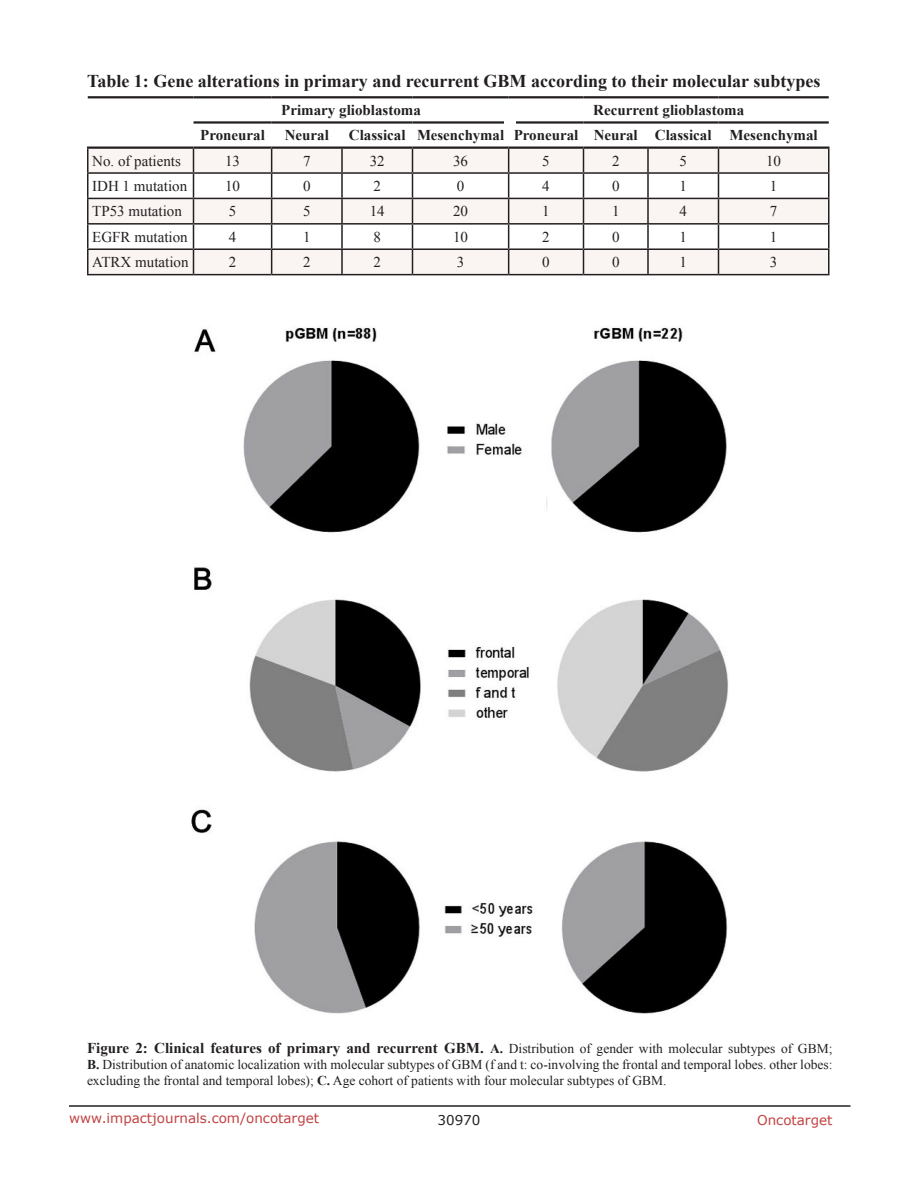
<style>
.page{position:relative;width:918px;height:1188px;background:#fff}
.page>*{position:absolute;margin:0;border:0;box-sizing:border-box;transform-origin:0 0}
.TableTitle{font:700 18px "Times New Roman";color:#231f20}
.Table_head{font:700 15px "Times New Roman";color:#231f20}
.TableText{font:15px "Times New Roman";color:#231f20}
.FigureText{font:700 15px "Times New Roman";color:#231f20}
.FigureText-2{font:13.5px/16.2px "Times New Roman";color:#231f20}
.t1{font:13.5px "Verdana";color:#c24141}
.t2{font:13.5px "Verdana";color:#231f20}
.s1{font-size:13.5px}
.s2{font-weight:400;font-size:13.5px}
.s3{font-weight:700}
</style>
<div class="page">
<hr style="left:69px;top:1105px;width:781px;height:2px;background:#231f20">
<hr style="left:88px;top:96px;width:106px;height:2px;background:#231f20">
<hr style="left:194px;top:96px;width:78px;height:2px;background:#231f20">
<hr style="left:272px;top:96px;width:70px;height:2px;background:#231f20">
<hr style="left:342px;top:96px;width:70px;height:2px;background:#231f20">
<hr style="left:412px;top:96px;width:97px;height:2px;background:#231f20">
<hr style="left:509px;top:96px;width:75px;height:2px;background:#231f20">
<hr style="left:584px;top:96px;width:64px;height:2px;background:#231f20">
<hr style="left:648px;top:96px;width:70px;height:2px;background:#231f20">
<hr style="left:718px;top:96px;width:111px;height:2px;background:#231f20">
<hr style="left:718px;top:147px;width:112px;height:2px;background:#231f20">
<hr style="left:828px;top:149px;width:2px;height:23px;background:#231f20">
<hr style="left:828px;top:174px;width:2px;height:24px;background:#231f20">
<hr style="left:828px;top:199px;width:2px;height:24px;background:#231f20">
<hr style="left:828px;top:225px;width:2px;height:23px;background:#231f20">
<hr style="left:828px;top:250px;width:2px;height:24px;background:#231f20">
<hr style="left:87px;top:274px;width:107px;height:1px;background:#231f20">
<hr style="left:194px;top:274px;width:78px;height:1px;background:#231f20">
<hr style="left:272px;top:274px;width:70px;height:1px;background:#231f20">
<hr style="left:342px;top:274px;width:70px;height:1px;background:#231f20">
<hr style="left:412px;top:274px;width:97px;height:1px;background:#231f20">
<hr style="left:509px;top:274px;width:75px;height:1px;background:#231f20">
<hr style="left:584px;top:274px;width:64px;height:1px;background:#231f20">
<hr style="left:648px;top:274px;width:70px;height:1px;background:#231f20">
<hr style="left:718px;top:274px;width:112px;height:1px;background:#231f20">
<hr style="left:718px;top:172px;width:112px;height:2px;background:#231f20">
<hr style="left:718px;top:198px;width:112px;height:1px;background:#231f20">
<hr style="left:718px;top:223px;width:112px;height:2px;background:#231f20">
<hr style="left:718px;top:248px;width:112px;height:2px;background:#231f20">
<svg style="left:87px;top:97px;width:742px;height:177px"></svg>
<img style="left:191px;top:327px;width:537px;height:687px">
<div style="left:504px;top:117px;width:12px;height:8px;background:#fff"></div>
<p class="TableTitle" style="left:87px;top:69px;width:735px">Table 1: Gene alterations in primary and recurrent GBM according to their molecular subtypes</p>
<p class="Table_head" style="left:281px;top:100px;width:141px">Primary glioblastoma</p>
<p class="Table_head" style="left:593px;top:100px;width:152px">Recurrent glioblastoma</p>
<p class="Table_head" style="left:200px;top:125px;width:66px">Proneural</p>
<p class="Table_head" style="left:285px;top:125px;width:46px">Neural</p>
<p class="Table_head" style="left:349px;top:125px;width:58px">Classical</p>
<p class="Table_head" style="left:417px;top:125px;width:89px">Mesenchymal</p>
<p class="Table_head" style="left:514px;top:125px;width:66px">Proneural</p>
<p class="Table_head" style="left:594px;top:125px;width:46px">Neural</p>
<p class="Table_head" style="left:655px;top:125px;width:58px">Classical</p>
<p class="Table_head" style="left:729px;top:125px;width:90px">Mesenchymal</p>
<p class="TableText" style="left:92px;top:150px;width:90px">No. of patients</p>
<p class="TableText" style="left:225px;top:150px;width:16px">13</p>
<p class="TableText" style="left:303px;top:150px;width:9px">7</p>
<p class="TableText" style="left:370px;top:150px;width:16px">32</p>
<p class="TableText" style="left:453px;top:150px;width:16px">36</p>
<p class="TableText" style="left:542px;top:150px;width:9px">5</p>
<p class="TableText" style="left:612px;top:150px;width:9px">2</p>
<p class="TableText" style="left:680px;top:150px;width:9px">5</p>
<p class="TableText" style="left:766px;top:150px;width:16px">10</p>
<p class="TableText" style="left:92px;top:176px;width:96px">IDH 1 mutation</p>
<p class="TableText" style="left:225px;top:176px;width:16px">10</p>
<p class="TableText" style="left:303px;top:176px;width:9px">0</p>
<p class="TableText" style="left:374px;top:176px;width:9px">2</p>
<p class="TableText" style="left:457px;top:176px;width:9px">0</p>
<p class="TableText" style="left:542px;top:176px;width:9px">4</p>
<p class="TableText" style="left:612px;top:176px;width:9px">0</p>
<p class="TableText" style="left:680px;top:176px;width:9px">1</p>
<p class="TableText" style="left:770px;top:176px;width:9px">1</p>
<p class="TableText" style="left:92px;top:201px;width:91px">TP53 mutation</p>
<p class="TableText" style="left:229px;top:201px;width:9px">5</p>
<p class="TableText" style="left:303px;top:201px;width:9px">5</p>
<p class="TableText" style="left:370px;top:201px;width:16px">14</p>
<p class="TableText" style="left:453px;top:201px;width:16px">20</p>
<p class="TableText" style="left:542px;top:201px;width:9px">1</p>
<p class="TableText" style="left:612px;top:201px;width:9px">1</p>
<p class="TableText" style="left:680px;top:201px;width:9px">4</p>
<p class="TableText" style="left:770px;top:201px;width:9px">7</p>
<p class="TableText" style="left:92px;top:227px;width:97px">EGFR mutation</p>
<p class="TableText" style="left:229px;top:227px;width:9px">4</p>
<p class="TableText" style="left:303px;top:227px;width:9px">1</p>
<p class="TableText" style="left:374px;top:227px;width:9px">8</p>
<p class="TableText" style="left:453px;top:227px;width:16px">10</p>
<p class="TableText" style="left:542px;top:227px;width:9px">2</p>
<p class="TableText" style="left:612px;top:227px;width:9px">0</p>
<p class="TableText" style="left:680px;top:227px;width:9px">1</p>
<p class="TableText" style="left:770px;top:227px;width:9px">1</p>
<p class="TableText" style="left:92px;top:252px;width:98px">ATRX mutation</p>
<p class="TableText" style="left:229px;top:252px;width:9px">2</p>
<p class="TableText" style="left:303px;top:252px;width:9px">2</p>
<p class="TableText" style="left:374px;top:252px;width:9px">2</p>
<p class="TableText" style="left:457px;top:252px;width:9px">3</p>
<p class="TableText" style="left:542px;top:252px;width:9px">0</p>
<p class="TableText" style="left:612px;top:252px;width:9px">0</p>
<p class="TableText" style="left:680px;top:252px;width:9px">1</p>
<p class="TableText" style="left:770px;top:252px;width:9px">3</p>
<p class="FigureText" style="left:87px;top:1037px;width:747px">Figure 2: Clinical features of primary and recurrent GBM. <span class="s1">A.</span> <span class="s2">Distribution of gender with molecular subtypes of GBM;</span></p>
<p class="FigureText-2" style="left:87px;top:1056px;width:747px"><span class="s3">B.</span> Distribution of anatomic localization with molecular subtypes of GBM (f and t: co-involving the frontal and temporal lobes. other lobes: excluding the frontal and temporal lobes); <span class="s3">C.</span> Age cohort of patients with four molecular subtypes of GBM.</p>
<p class="t1" style="left:69px;top:1109px;width:252px">www.impactjournals.com/oncotarget</p>
<p class="t2" style="left:438px;top:1111px;width:44px">30970</p>
<p class="t1" style="left:757px;top:1111px;width:77px">Oncotarget</p>
</div>
